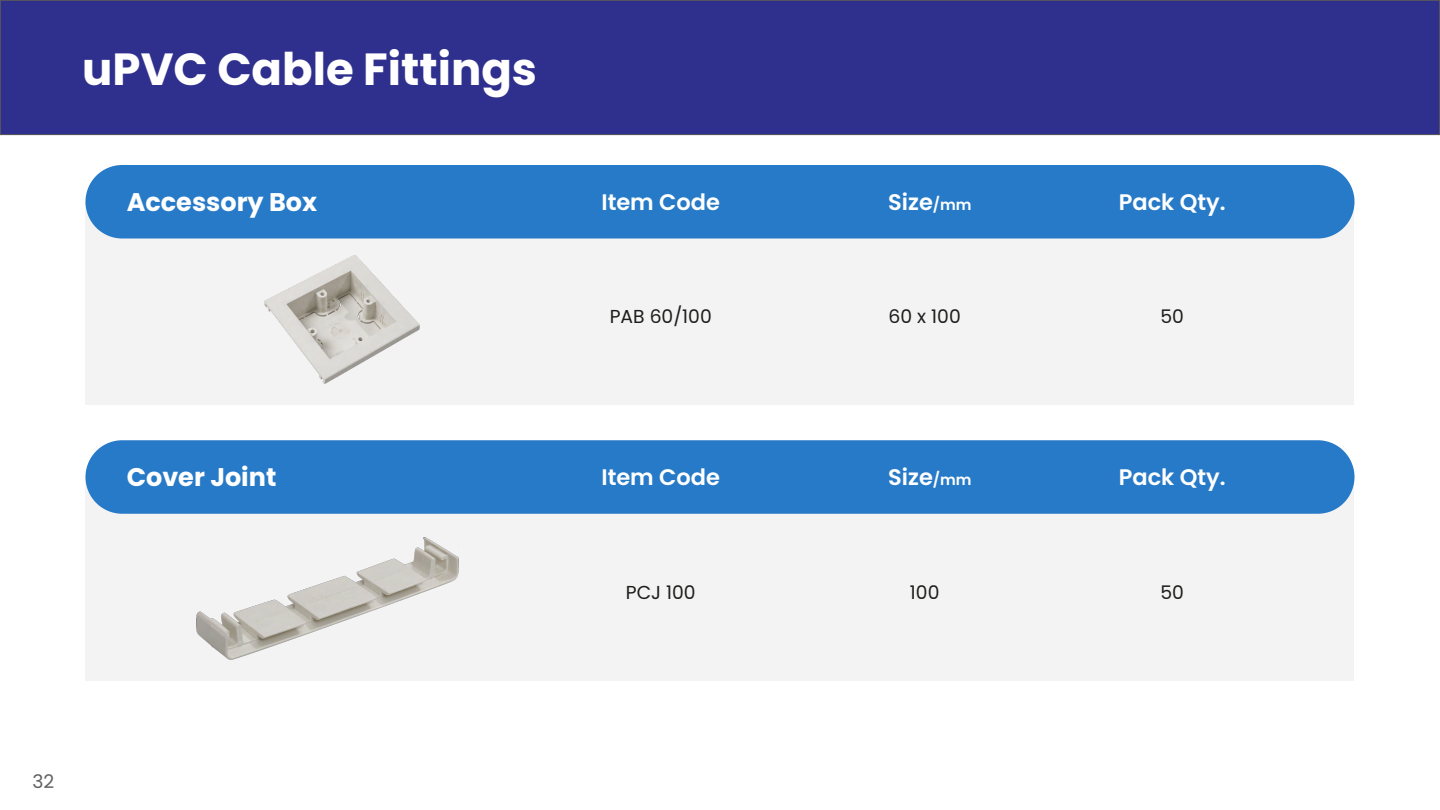
<style>
.page{position:relative;width:1440px;height:810px;background:#fff}
.page>*{position:absolute;margin:0;border:0;box-sizing:border-box;transform-origin:0 0}
.t1{font:700 45px "Poppins";color:#fff}
.t2{font:700 25.5px "Poppins";color:#fff}
.t3{font:600 22.5px "Poppins";color:#fff}
.t4{font:18.75px "Poppins";color:#1d1d1b}
.t5{font:18.75px "Poppins";color:#606060}
.s1{font-size:15px}
</style>
<div class="page">
<div style="left:0;top:0;width:1440px;height:135px;background:#2f308d"></div>
<div style="left:0;top:0;width:1440px;height:135px;border:1px solid #5a5a5a"></div>
<div style="left:86px;top:202px;width:1268px;height:203px;background:#f3f3f3"></div>
<div style="left:86px;top:165px;width:1268px;height:73px;background:#277ac7"></div>
<div style="left:86px;top:477px;width:1268px;height:203px;background:#f3f3f3"></div>
<div style="left:86px;top:440px;width:1268px;height:74px;background:#277ac7"></div>
<svg style="left:264px;top:255px;width:156px;height:129px"></svg>
<svg style="left:196px;top:538px;width:262px;height:122px"></svg>
<h1 class="t1" style="left:82px;top:43px;width:456px">uPVC Cable Fittings</h1>
<p class="t2" style="left:127px;top:187px;width:192px">Accessory Box</p>
<p class="t2" style="left:127px;top:462px;width:151px">Cover Joint</p>
<p class="t3" style="left:601px;top:189px;width:120px">Item Code</p>
<p class="t4" style="left:610px;top:306px;width:104px">PAB 60/100</p>
<p class="t3" style="left:601px;top:464px;width:120px">Item Code</p>
<p class="t4" style="left:626px;top:581px;width:71px">PCJ 100</p>
<p class="t5" style="left:33px;top:771px;width:23px">32</p>
<p class="t3" style="left:888px;top:189px;width:85px">Size<span class="s1">/mm</span></p>
<p class="t3" style="left:1119px;top:189px;width:108px">Pack Qty.</p>
<p class="t4" style="left:889px;top:306px;width:74px">60 x 100</p>
<p class="t4" style="left:1160px;top:306px;width:25px">50</p>
<p class="t3" style="left:888px;top:464px;width:85px">Size<span class="s1">/mm</span></p>
<p class="t3" style="left:1119px;top:464px;width:108px">Pack Qty.</p>
<p class="t4" style="left:910px;top:581px;width:31px">100</p>
<p class="t4" style="left:1160px;top:581px;width:25px">50</p>
</div>
